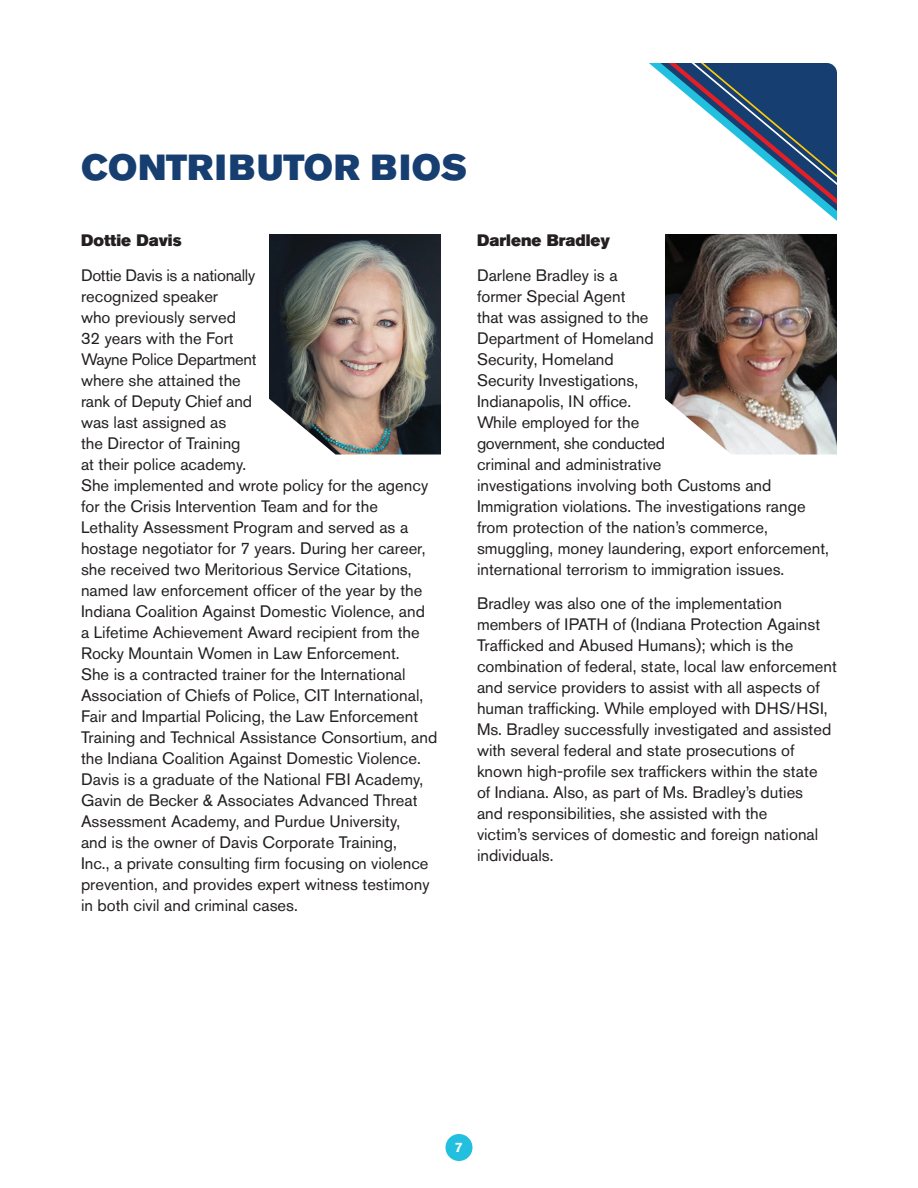
<style>
.page{position:relative;width:918px;height:1188px;background:#fff}
.page>*{position:absolute;margin:0;border:0;box-sizing:border-box;transform-origin:0 0}
.t1{font:36px "Akzidenz Grotesk BE Super";letter-spacing:.03em;color:#163e70}
.t2{font:16.5px/21px "Akzidenz Grotesk BE";color:#231f20}
.t3{font:16.5px "Akzidenz Grotesk BE Super";color:#231f20}
.t4{font:700 13.5px "Akzidenz Grotesk BE";color:#fff}
</style>
<div class="page">
<div style="left:446px;top:1134px;width:26px;height:27px;background:#22bfde;border-radius:50%"></div>
<img style="left:269px;top:234px;width:172px;height:221px">
<img style="left:665px;top:234px;width:172px;height:221px">
<svg style="left:649px;top:63px;width:188px;height:158px"></svg>
<p class="t1" style="left:81px;top:146px;width:388px">CONTRIBUTOR BIOS</p>
<p class="t3" style="left:81px;top:231px;width:102px">Dottie Davis</p>
<p class="t2" style="left:81px;top:265px;width:358px">Dottie Davis is a nationally<br>recognized speaker<br>who previously served<br>32 years with the Fort<br>Wayne Police Department<br>where she attained the<br>rank of Deputy Chief and<br>was last assigned as<br>the Director of Training<br>at their police academy.<br>She implemented and wrote policy for the agency for the Crisis Intervention Team and for the Lethality Assessment Program and served as a hostage negotiator for 7 years. During her career, she received two Meritorious Service Citations, named law enforcement officer of the year by the Indiana Coalition Against Domestic Violence, and<br>a Lifetime Achievement Award recipient from the Rocky Mountain Women in Law Enforcement.<br>She is a contracted trainer for the International Association of Chiefs of Police, CIT International, Fair and Impartial Policing, the Law Enforcement Training and Technical Assistance Consortium, and the Indiana Coalition Against Domestic Violence.<br>Davis is a graduate of the National FBI Academy, Gavin de Becker &amp; Associates Advanced Threat Assessment Academy, and Purdue University,<br>and is the owner of Davis Corporate Training,<br>Inc., a private consulting firm focusing on violence prevention, and provides expert witness testimony in both civil and criminal cases.</p>
<p class="t3" style="left:477px;top:231px;width:135px">Darlene Bradley</p>
<p class="t2" style="left:477px;top:265px;width:354px">Darlene Bradley is a<br>former Special Agent<br>that was assigned to the<br>Department of Homeland<br>Security, Homeland<br>Security Investigations,<br>Indianapolis, IN office.<br>While employed for the<br>government, she conducted<br>criminal and administrative<br>investigations involving both Customs and<br>Immigration violations. The investigations range from protection of the nation’s commerce, smuggling, money laundering, export enforcement, international terrorism to immigration issues.</p>
<p class="t2" style="left:477px;top:593px;width:361px">Bradley was also one of the implementation members of IPATH of (Indiana Protection Against Trafficked and Abused Humans); which is the combination of federal, state, local law enforcement and service providers to assist with all aspects of human trafficking. While employed with DHS/HSI, Ms. Bradley successfully investigated and assisted with several federal and state prosecutions of known high-profile sex traffickers within the state<br>of Indiana. Also, as part of Ms. Bradley’s duties<br>and responsibilities, she assisted with the<br>victim’s services of domestic and foreign national individuals.</p>
<p class="t4" style="left:455px;top:1139px;width:9px">7</p>
</div>
